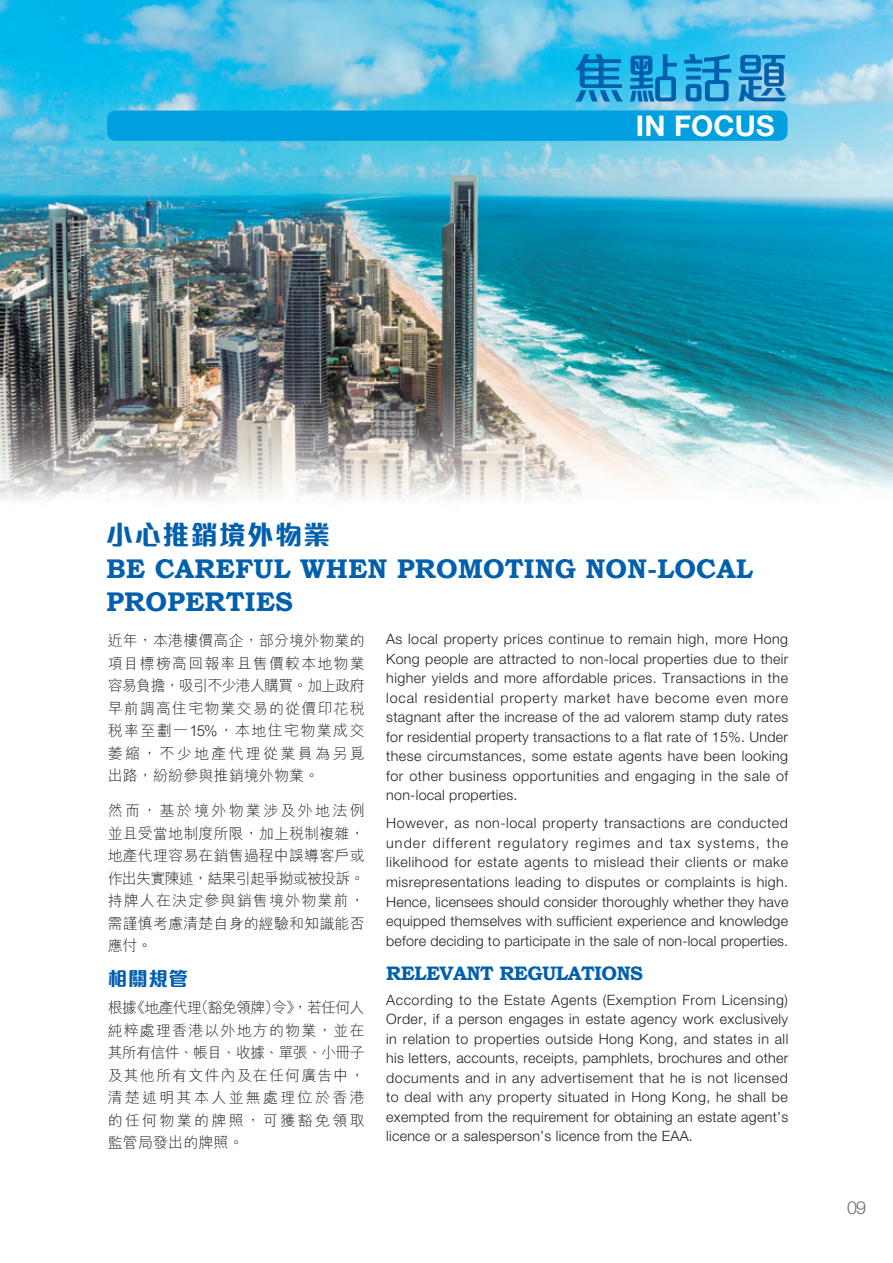
<style>
.page{position:relative;width:893px;height:1263px;background:#fff}
.page>*{position:absolute;margin:0;border:0;box-sizing:border-box;transform-origin:0 0}
._00_txt{font:500 54px "M Elle HK";color:#0160ae}
._00_txt-2{font:700 28.5px "Helvetica Neue LT Std";letter-spacing:.01em;color:#fff}
.t1{font:700 27px/33px "Bookman Old Style";letter-spacing:.005em;color:#0160ae}
.t2{font:800 27px "M Elle HK";letter-spacing:.04em;color:#0160ae}
._01_H1{font:700 19.5px "Bookman Old Style";letter-spacing:-.03em;color:#0160ae}
._001_H1{font:800 19.5px "M Elle HK";color:#0160ae}
.t3{font:300 18px "Helvetica Neue LT Std";color:#6c6d70}
._000_txt{font:300 15px/22.5px "M Hei HK";letter-spacing:.075em;color:#231f20;text-align:justify}
._00_txt-3{font:300 14.25px/19.5px "Helvetica Neue LT Std";letter-spacing:.02em;color:#231f20;text-align:justify}
</style>
<div class="page">
<img style="left:1px;top:0;width:892px;height:500px">
<div style="left:107px;top:111px;width:680px;height:30px;background:#009fdf;border-radius:9px"></div>
<p class="_00_txt" style="left:572px;top:52px;width:219px">焦點話題</p>
<p class="_00_txt-2" style="left:636px;top:108px;width:140px">IN FOCUS</p>
<p class="t2" style="left:106px;top:522px;width:225px">小心推銷境外物業</p>
<p class="t1" style="left:106px;top:552px;width:648px">BE CAREFUL WHEN PROMOTING NON-LOCAL<br>PROPERTIES</p>
<p class="_000_txt" style="left:108px;top:629px;width:258px">近年，本港樓價高企，部分境外物業的項目標榜高回報率且售價較本地物業容易負擔，吸引不少港人購買。加上政府早前調高住宅物業交易的從價印花稅稅率至劃一15%，本地住宅物業成交萎縮，不少地產代理從業員為另覓出路，紛紛參與推銷境外物業。</p>
<p class="_000_txt" style="left:108px;top:799px;width:258px">然而，基於境外物業涉及外地法例並且受當地制度所限，加上稅制複雜，地產代理容易在銷售過程中誤導客戶或作出失實陳述，結果引起爭拗或被投訴。持牌人在決定參與銷售境外物業前，需謹慎考慮清楚自身的經驗和知識能否應付。</p>
<p class="_001_H1" style="left:108px;top:969px;width:82px">相關規管</p>
<p class="_000_txt" style="left:108px;top:996px;width:258px">根據《地產代理（豁免領牌）令》，若任何人純粹處理香港以外地方的物業，並在其所有信件、帳目、收據、單張、小冊子及其他所有文件內及在任何廣告中，清楚述明其本人並無處理位於香港的任何物業的牌照，可獲豁免領取監管局發出的牌照。</p>
<p class="_00_txt-3" style="left:386px;top:629px;width:404px">As local property prices continue to remain high, more Hong Kong people are attracted to non-local properties due to their higher yields and more affordable prices. Transactions in the local residential property market have become even more stagnant after the increase of the ad valorem stamp duty rates for residential property transactions to a flat rate of 15%. Under these circumstances, some estate agents have been looking for other business opportunities and engaging in the sale of non-local properties.</p>
<p class="_00_txt-3" style="left:386px;top:813px;width:404px">However, as non-local property transactions are conducted under different regulatory regimes and tax systems, the likelihood for estate agents to mislead their clients or make misrepresentations leading to disputes or complaints is high.<br>Hence, licensees should consider thoroughly whether they have equipped themselves with sufficient experience and knowledge before deciding to participate in the sale of non-local properties.</p>
<p class="_01_H1" style="left:386px;top:959px;width:258px">RELEVANT REGULATIONS</p>
<p class="_00_txt-3" style="left:386px;top:989px;width:404px">According to the Estate Agents (Exemption From Licensing)<br>Order, if a person engages in estate agency work exclusively in relation to properties outside Hong Kong, and states in all his letters, accounts, receipts, pamphlets, brochures and other documents and in any advertisement that he is not licensed to deal with any property situated in Hong Kong, he shall be exempted from the requirement for obtaining an estate agent’s licence or a salesperson’s licence from the EAA.</p>
<p class="t3" style="left:847px;top:1196px;width:21px">09</p>
</div>
